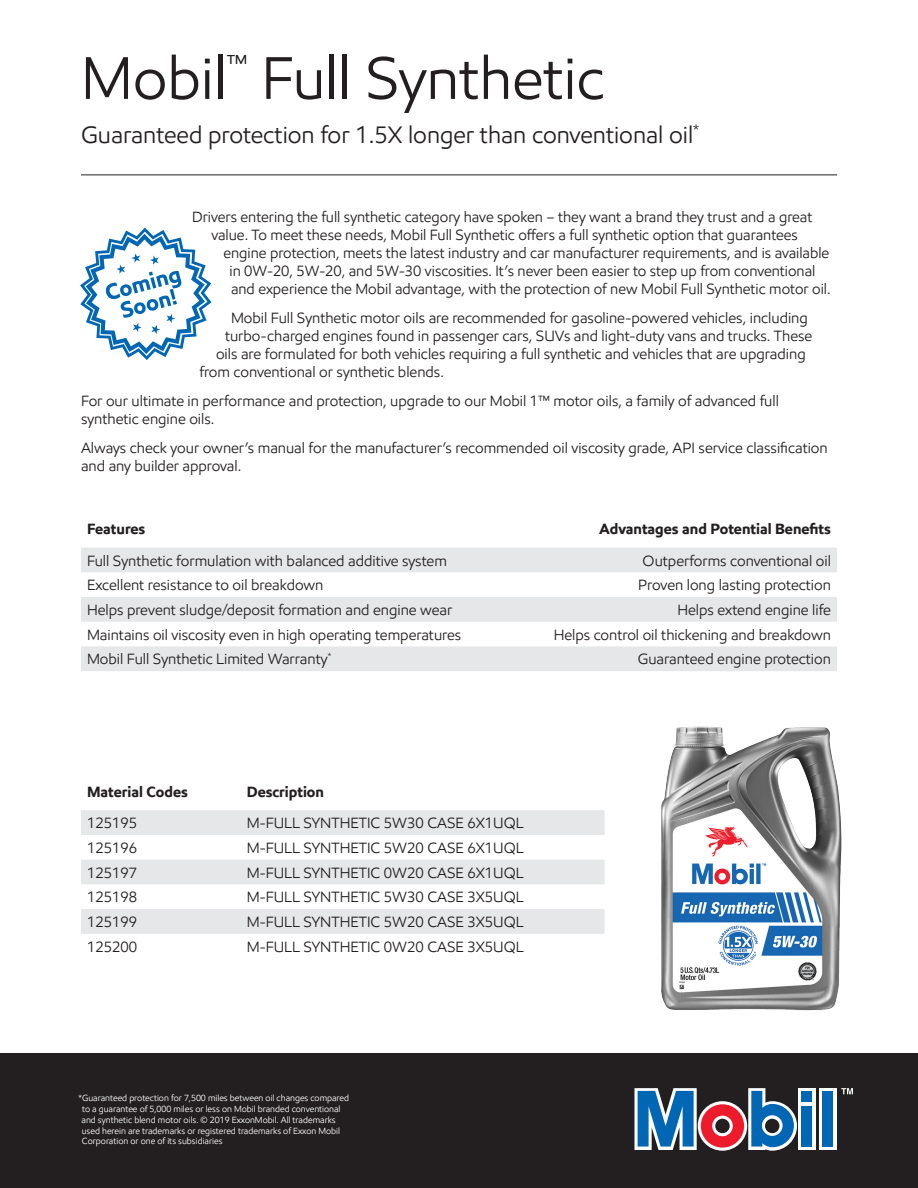
<style>
.page{position:relative;width:918px;height:1188px;background:#fff}
.page>*{position:absolute;margin:0;border:0;box-sizing:border-box;transform-origin:0 0}
.t1{font:60px "E Mprint";color:#231f20}
.t2{font:26.25px "E Mprint";color:#231f20}
.t3{font:24px "E Mprint";color:#231f20}
.t4{font:15px/18px "E Mprint";color:#231f20}
.t5{font:700 15px "E Mprint";color:#231f20}
.t6{font:9px/10.8px "E Mprint";color:#fff}
</style>
<div class="page">
<div style="left:0;top:1053px;width:918px;height:135px;background:#231f20"></div>
<svg style="left:81px;top:810px;width:524px;height:124px;fill:#e6e7e9"></svg>
<svg style="left:81px;top:548px;width:756px;height:74px;fill:#e6e7e9"></svg>
<div style="left:81px;top:646px;width:756px;height:25px;background:#e6e7e9"></div>
<div style="left:819px;top:1088px;width:17px;height:62px;background:#fff"></div>
<div style="left:798px;top:1088px;width:17px;height:62px;background:#fff"></div>
<svg style="left:634px;top:1088px;width:163px;height:63px"></svg>
<div style="left:822px;top:1091px;width:11px;height:56px;background:#0166b3"></div>
<div style="left:801px;top:1091px;width:11px;height:11px;background:#0166b3"></div>
<div style="left:801px;top:1106px;width:11px;height:41px;background:#0166b3"></div>
<svg style="left:841px;top:1088px;width:12px;height:6px"></svg>
<img style="left:661px;top:726px;width:181px;height:285px">
<hr style="left:81px;top:175px;width:756px;height:1px;background:#231f20">
<svg style="left:80px;top:228px;width:132px;height:132px"></svg>
<p class="t1" style="left:81px;top:42px;width:147px">Mobil</p>
<p class="t2" style="left:227px;top:48px;width:22px">™</p>
<p class="t1" style="left:261px;top:42px;width:345px">Full Synthetic</p>
<p class="t3" style="left:81px;top:120px;width:620px">Guaranteed protection for 1.5X longer than conventional oil<sup>*</sup></p>
<p class="t4" style="left:192px;top:208px;width:622px">Drivers entering the full synthetic category have spoken – they want a brand they trust and a great</p>
<p class="t4" style="left:212px;top:226px;width:588px">value. To meet these needs, Mobil Full Synthetic offers a full synthetic option that guarantees</p>
<p class="t4" style="left:224px;top:244px;width:607px">engine protection, meets the latest industry and car manufacturer requirements, and is available</p>
<p class="t4" style="left:230px;top:262px;width:587px">in 0W-20, 5W-20, and 5W-30 viscosities. It’s never been easier to step up from conventional</p>
<p class="t4" style="left:231px;top:280px;width:601px">and experience the Mobil advantage, with the protection of new Mobil Full Synthetic motor oil.</p>
<p class="t4" style="left:231px;top:309px;width:578px">Mobil Full Synthetic motor oils are recommended for gasoline-powered vehicles, including</p>
<p class="t4" style="left:225px;top:327px;width:589px">turbo-charged engines found in passenger cars, SUVs and light-duty vans and trucks. These</p>
<p class="t4" style="left:216px;top:345px;width:591px">oils are formulated for both vehicles requiring a full synthetic and vehicles that are upgrading</p>
<p class="t4" style="left:200px;top:363px;width:246px">from conventional or synthetic blends.</p>
<p class="t4" style="left:81px;top:392px;width:699px">For our ultimate in performance and protection, upgrade to our Mobil 1™ motor oils, a family of advanced full synthetic engine oils.</p>
<p class="t4" style="left:81px;top:438px;width:748px">Always check your owner’s manual for the manufacturer’s recommended oil viscosity grade, API service classification and any builder approval.</p>
<p class="t5" style="left:87px;top:520px;width:60px">Features</p>
<p class="t5" style="left:599px;top:520px;width:233px">Advantages and Potential Benefits</p>
<p class="t4" style="left:87px;top:551px;width:361px">Full Synthetic formulation with balanced additive system</p>
<p class="t4" style="left:643px;top:551px;width:190px">Outperforms conventional oil</p>
<p class="t4" style="left:87px;top:576px;width:238px">Excellent resistance to oil breakdown</p>
<p class="t4" style="left:638px;top:576px;width:194px">Proven long lasting protection</p>
<p class="t4" style="left:87px;top:601px;width:367px">Helps prevent sludge/deposit formation and engine wear</p>
<p class="t4" style="left:677px;top:601px;width:155px">Helps extend engine life</p>
<p class="t4" style="left:87px;top:625px;width:376px">Maintains oil viscosity even in high operating temperatures</p>
<p class="t4" style="left:554px;top:625px;width:279px">Helps control oil thickening and breakdown</p>
<p class="t4" style="left:87px;top:650px;width:246px">Mobil Full Synthetic Limited Warranty<sup>*</sup></p>
<p class="t4" style="left:638px;top:650px;width:195px">Guaranteed engine protection</p>
<p class="t5" style="left:87px;top:782px;width:103px">Material Codes</p>
<p class="t5" style="left:247px;top:782px;width:79px">Description</p>
<p class="t4" style="left:87px;top:814px;width:52px">125195</p>
<p class="t4" style="left:247px;top:814px;width:278px">M-FULL SYNTHETIC 5W30 CASE 6X1UQL</p>
<p class="t4" style="left:87px;top:839px;width:52px">125196</p>
<p class="t4" style="left:247px;top:839px;width:278px">M-FULL SYNTHETIC 5W20 CASE 6X1UQL</p>
<p class="t4" style="left:87px;top:863px;width:52px">125197</p>
<p class="t4" style="left:247px;top:863px;width:278px">M-FULL SYNTHETIC 0W20 CASE 6X1UQL</p>
<p class="t4" style="left:87px;top:888px;width:52px">125198</p>
<p class="t4" style="left:247px;top:888px;width:278px">M-FULL SYNTHETIC 5W30 CASE 3X5UQL</p>
<p class="t4" style="left:87px;top:913px;width:52px">125199</p>
<p class="t4" style="left:247px;top:913px;width:278px">M-FULL SYNTHETIC 5W20 CASE 3X5UQL</p>
<p class="t4" style="left:87px;top:938px;width:52px">125200</p>
<p class="t4" style="left:247px;top:938px;width:278px">M-FULL SYNTHETIC 0W20 CASE 3X5UQL</p>
<p class="t6" style="left:82px;top:1093px;width:269px;text-indent:-3px">*Guaranteed protection for 7,500 miles between oil changes compared to a guarantee of 5,000 miles or less on Mobil branded conventional and synthetic blend motor oils. © 2019 ExxonMobil. All trademarks used herein are trademarks or registered trademarks of Exxon Mobil Corporation or one of its subsidiaries</p>
</div>
